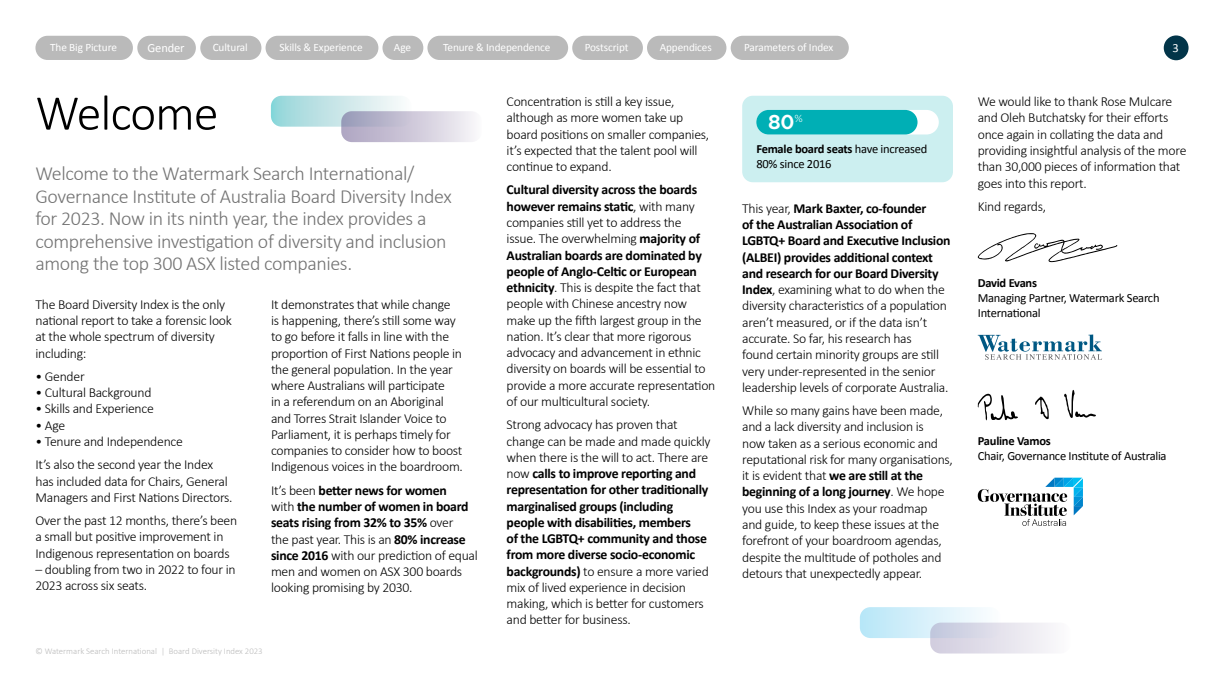
<style>
.page{position:relative;width:1224px;height:689px;background:#fff}
.page>*{position:absolute;margin:0;border:0;box-sizing:border-box;transform-origin:0 0}
.t1{font:300 50px "Calibri";letter-spacing:-.02em;color:#000}
.t2{font:300 20px/22.5px "Calibri";letter-spacing:-.02em;color:#737373}
.t3{font:500 17.5px "Keep Calm";color:#fff}
.t4{font:300 13.75px/16.2px "Calibri";letter-spacing:-.02em;color:#000}
.t5{font:12.5px/15px "Calibri";letter-spacing:-.02em;color:#000}
.t6{font:700 12.5px "Calibri";letter-spacing:-.02em;color:#000}
.t7{font:12.5px "Calibri";letter-spacing:-.01em;color:#fff}
.t8{font:11.25px "Calibri";letter-spacing:-.01em;color:#fff}
.t9{font:300 8.75px "Calibri";color:#bababa}
.s1{font-weight:700}
</style>
<div class="page">
<div style="left:382px;top:36px;width:41px;height:24px;background:#bababa;border-radius:12px"></div>
<div style="left:427px;top:36px;width:141px;height:24px;background:#bababa;border-radius:12px"></div>
<div style="left:572px;top:36px;width:71px;height:24px;background:#bababa;border-radius:12px"></div>
<div style="left:647px;top:36px;width:79px;height:24px;background:#bababa;border-radius:12px"></div>
<div style="left:266px;top:36px;width:112px;height:24px;background:#bababa;border-radius:12px"></div>
<div style="left:35px;top:36px;width:98px;height:24px;background:#bababa;border-radius:12px"></div>
<div style="left:137px;top:36px;width:59px;height:24px;background:#bababa;border-radius:12px"></div>
<div style="left:200px;top:36px;width:61px;height:24px;background:#bababa;border-radius:12px"></div>
<div style="left:731px;top:36px;width:118px;height:24px;background:#bababa;border-radius:12px"></div>
<div style="left:1164px;top:35px;width:24px;height:25px;background:#023549;border-radius:50%"></div>
<div style="left:271px;top:96px;width:141px;height:31px;background:linear-gradient(to right,#95d5d8,#fffbfb);border-radius:11px"></div>
<div style="left:341px;top:111px;width:141px;height:31px;background:linear-gradient(to right,#a29dbb,#faf6f9);border-radius:11px"></div>
<div style="left:860px;top:607px;width:140px;height:31px;background:linear-gradient(to right,#b8e6f8,#fcfdfe);border-radius:11px"></div>
<div style="left:930px;top:622px;width:141px;height:31px;background:linear-gradient(to right,#c9c9dd,#fefcfc);border-radius:11px"></div>
<div style="left:742px;top:96px;width:211px;height:86px;background:#cceff0;border-radius:11px"></div>
<div style="left:756px;top:110px;width:183px;height:24px;background:#fff;border-radius:12px"></div>
<div style="left:756px;top:110px;width:161px;height:24px;background:#00afb5;border-radius:12px"></div>
<svg style="left:978px;top:233px;width:139px;height:29px"></svg>
<svg style="left:978px;top:334px;width:124px;height:26px"></svg>
<svg style="left:978px;top:477px;width:105px;height:49px"></svg>
<svg style="left:1035px;top:396px;width:14px;height:23px"></svg>
<svg style="left:977px;top:393px;width:41px;height:28px"></svg>
<svg style="left:1064px;top:390px;width:32px;height:28px"></svg>
<p class="t8" style="left:50px;top:41px;width:68px">The Big Picture</p>
<p class="t7" style="left:147px;top:40px;width:39px">Gender</p>
<p class="t8" style="left:213px;top:41px;width:37px">Cultural</p>
<p class="t8" style="left:279px;top:41px;width:85px">Skills &amp; Experience</p>
<p class="t8" style="left:394px;top:41px;width:19px">Age</p>
<p class="t8" style="left:443px;top:41px;width:109px">Tenure &amp; Independence</p>
<p class="t8" style="left:585px;top:41px;width:45px">Postscript</p>
<p class="t8" style="left:660px;top:41px;width:54px">Appendices</p>
<p class="t8" style="left:744px;top:41px;width:91px">Parameters of Index</p>
<p class="t7" style="left:1172px;top:40px;width:8px">3</p>
<h1 class="t1" style="left:35px;top:82px;width:185px">Welcome</h1>
<p class="t4" style="left:507px;top:93px;width:204px">Concentration is still a key issue, although as more women take up board positions on smaller companies, it’s expected that the talent pool will continue to expand.</p>
<p class="t4" style="left:507px;top:181px;width:210px"><span class="s1">Cultural diversity across the boards however remains static</span>, with many companies still yet to address the<br>issue. The overwhelming <span class="s1">majority of Australian boards are dominated by people of Anglo-Celtic or European ethnicity</span>. This is despite the fact that people with Chinese ancestry now make up the fifth largest group in the nation. It’s clear that more rigorous advocacy and advancement in ethnic diversity on boards will be essential to provide a more accurate representation of our multicultural society.</p>
<p class="t4" style="left:507px;top:416px;width:206px">Strong advocacy has proven that change can be made and made quickly when there is the will to act. There are now <span class="s1">calls to improve reporting and representation for other traditionally marginalised groups (including people with disabilities, members<br>of the LGBTQ+ community and those from more diverse socio-economic backgrounds)</span> to ensure a more varied mix of lived experience in decision making, which is better for customers and better for business.</p>
<p class="t2" style="left:35px;top:161px;width:418px">Welcome to the Watermark Search International/ Governance Institute of Australia Board Diversity Index for 2023. Now in its ninth year, the index provides a comprehensive investigation of diversity and inclusion among the top 300 ASX listed companies.</p>
<p class="t4" style="left:271px;top:295px;width:193px">It demonstrates that while change<br>is happening, there’s still some way to go before it falls in line with the proportion of First Nations people in the general population. In the year where Australians will participate<br>in a referendum on an Aboriginal and Torres Strait Islander Voice to Parliament, it is perhaps timely for companies to consider how to boost Indigenous voices in the boardroom.</p>
<p class="t4" style="left:271px;top:481px;width:208px">It’s been <span class="s1">better news for women<br></span>with <span class="s1">the number of women in board seats rising from 32% to 35%</span> over<br>the past year. This is an <span class="s1">80% increase since 2016</span> with our prediction of equal men and women on ASX 300 boards looking promising by 2030.</p>
<p class="t4" style="left:35px;top:295px;width:198px">The Board Diversity Index is the only national report to take a forensic look at the whole spectrum of diversity including:</p>
<p class="t4" style="left:35px;top:367px;width:51px">• Gender</p>
<p class="t4" style="left:35px;top:384px;width:118px">• Cultural Background</p>
<p class="t4" style="left:35px;top:400px;width:120px">• Skills and Experience</p>
<p class="t4" style="left:35px;top:416px;width:31px">• Age</p>
<p class="t4" style="left:35px;top:429px;width:179px;line-height:23.4px">• Tenure and Independence<br>It’s also the second year the Index</p>
<p class="t4" style="left:35px;top:472px;width:199px">has included data for Chairs, General<br>Managers and First Nations Directors.</p>
<p class="t4" style="left:35px;top:511px;width:203px">Over the past 12 months, there’s been a small but positive improvement in<br>Indigenous representation on boards</p>
<p class="t4" style="left:35px;top:560px;width:202px">– doubling from two in 2022 to four in<br>2023 across six seats.</p>
<p class="t9" style="left:35px;top:645px;width:229px">© Watermark Search International | Board Diversity Index 2023</p>
<p class="t3" style="left:768px;top:107px;width:36px">80<sup>%</sup></p>
<p class="t5" style="left:756px;top:141px;width:172px"><span class="s1">Female board seats</span> have increased<br>80% since 2016</p>
<p class="t4" style="left:742px;top:199px;width:210px">This year, <span class="s1">Mark Baxter, co-founder<br>of the Australian Association of LGBTQ+ Board and Executive Inclusion (ALBEI) provides additional context and research for our Board Diversity Index</span>, examining what to do when the diversity characteristics of a population aren’t measured, or if the data isn’t accurate. So far, his research has<br>found certain minority groups are still very under-represented in the senior leadership levels of corporate Australia.</p>
<p class="t4" style="left:742px;top:402px;width:212px">While so many gains have been made, and a lack diversity and inclusion is<br>now taken as a serious economic and reputational risk for many organisations, it is evident that <span class="s1">we are still at the beginning of a long journey</span>. We hope you use this Index as your roadmap<br>and guide, to keep these issues at the forefront of your boardroom agendas, despite the multitude of potholes and detours that unexpectedly appear.</p>
<p class="t4" style="left:978px;top:93px;width:210px">We would like to thank Rose Mulcare and Oleh Butchatsky for their efforts once again in collating the data and providing insightful analysis of the more than 30,000 pieces of information that goes into this report.</p>
<p class="t4" style="left:978px;top:197px;width:70px">Kind regards,</p>
<p class="t6" style="left:978px;top:274px;width:61px">David Evans</p>
<p class="t5" style="left:978px;top:290px;width:183px">Managing Partner, Watermark Search<br>International</p>
<p class="t6" style="left:978px;top:432px;width:75px">Pauline Vamos</p>
<p class="t5" style="left:978px;top:448px;width:190px">Chair, Governance Institute of Australia</p>
</div>
